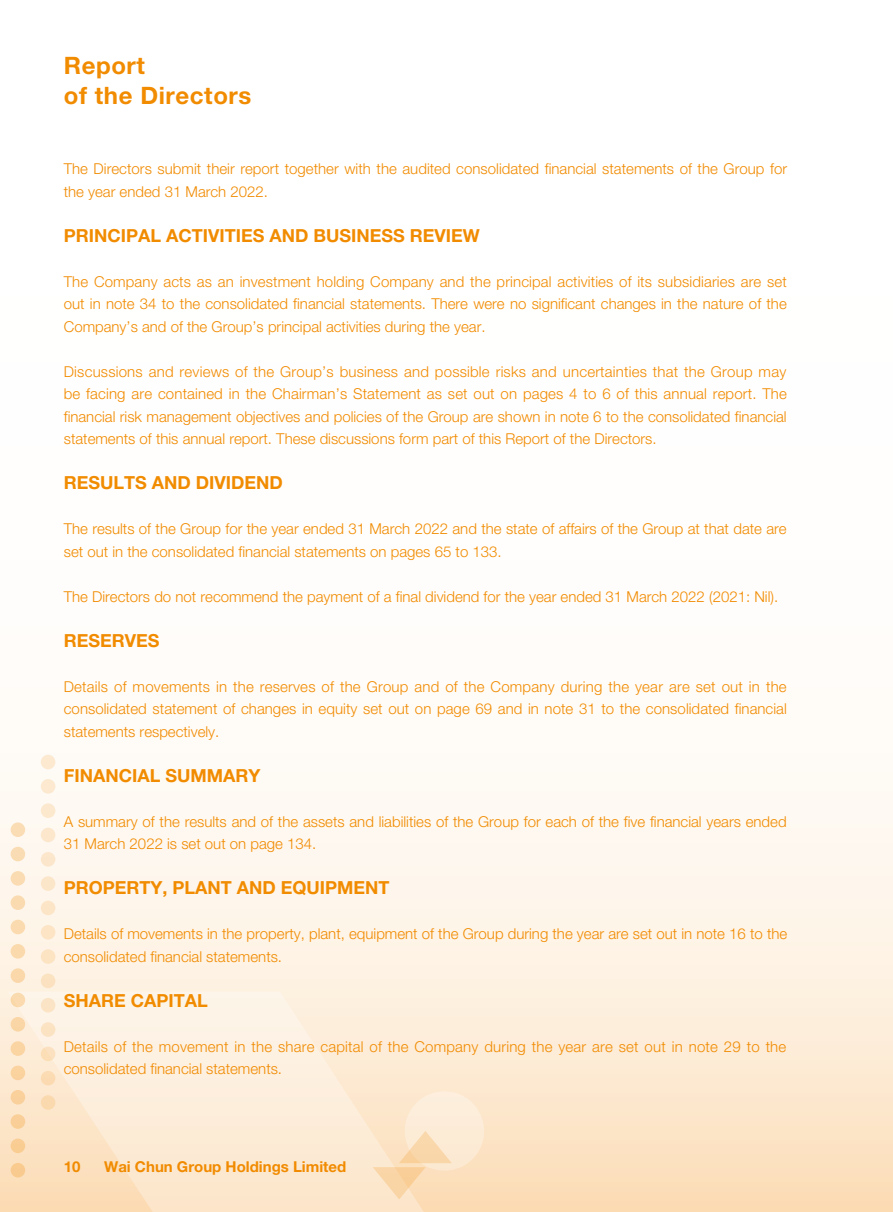
<style>
.page{position:relative;width:893px;height:1212px;background:#fff}
.page>*{position:absolute;margin:0;border:0;box-sizing:border-box;transform-origin:0 0}
.t1{font:700 24px/30px "Helvetica Neue LT Std";letter-spacing:.025em;color:#f18b00}
.t2{font:700 18px "Helvetica Neue LT Std";color:#f18b00}
.t3{font:300 15px/22.5px "Helvetica Neue LT Std";color:#f18b00}
.t4{font:700 15px "Helvetica Neue LT Std";color:#f18b00}
</style>
<div class="page">
<svg style="left:0;top:754px;width:893px;height:458px"></svg>
<svg style="left:7px;top:991px;width:437px;height:221px;background:#fcebd6"></svg>
<svg style="left:41px;top:755px;width:14px;height:355px;background:#fcebd6"></svg>
<svg style="left:11px;top:822px;width:14px;height:355px;background:#fbe2c1"></svg>
<svg style="left:373px;top:1091px;width:111px;height:108px;background:#fbe3c6"></svg>
<h1 class="t1" style="left:64px;top:50px;width:189px">Report<br>of the Directors</h1>
<p class="t3" style="left:64px;top:157px;width:725px">The Directors submit their report together with the audited consolidated financial statements of the Group for the year ended 31 March 2022.</p>
<p class="t2" style="left:64px;top:224px;width:417px">PRINCIPAL ACTIVITIES AND BUSINESS REVIEW</p>
<p class="t3" style="left:64px;top:270px;width:725px;text-align:justify">The Company acts as an investment holding Company and the principal activities of its subsidiaries are set out in note 34 to the consolidated financial statements. There were no significant changes in the nature of the Company’s and of the Group’s principal activities during the year.</p>
<p class="t3" style="left:64px;top:360px;width:725px;text-align:justify">Discussions and reviews of the Group’s business and possible risks and uncertainties that the Group may be facing are contained in the Chairman’s Statement as set out on pages 4 to 6 of this annual report. The financial risk management objectives and policies of the Group are shown in note 6 to the consolidated financial statements of this annual report. These discussions form part of this Report of the Directors.</p>
<p class="t2" style="left:64px;top:471px;width:221px">RESULTS AND DIVIDEND</p>
<p class="t3" style="left:64px;top:517px;width:724px">The results of the Group for the year ended 31 March 2022 and the state of affairs of the Group at that date are set out in the consolidated financial statements on pages 65 to 133.</p>
<p class="t3" style="left:64px;top:585px;width:716px">The Directors do not recommend the payment of a final dividend for the year ended 31 March 2022 (2021: Nil).</p>
<p class="t2" style="left:64px;top:629px;width:97px">RESERVES</p>
<p class="t3" style="left:64px;top:675px;width:725px;text-align:justify">Details of movements in the reserves of the Group and of the Company during the year are set out in the consolidated statement of changes in equity set out on page 69 and in note 31 to the consolidated financial statements respectively.</p>
<p class="t2" style="left:64px;top:764px;width:198px">FINANCIAL SUMMARY</p>
<p class="t3" style="left:64px;top:810px;width:724px">A summary of the results and of the assets and liabilities of the Group for each of the five financial years ended<br>31 March 2022 is set out on page 134.</p>
<p class="t2" style="left:64px;top:876px;width:327px">PROPERTY, PLANT AND EQUIPMENT</p>
<p class="t3" style="left:64px;top:922px;width:725px">Details of movements in the property, plant, equipment of the Group during the year are set out in note 16 to the consolidated financial statements.</p>
<p class="t2" style="left:64px;top:989px;width:146px">SHARE CAPITAL</p>
<p class="t3" style="left:64px;top:1035px;width:724px">Details of the movement in the share capital of the Company during the year are set out in note 29 to the consolidated financial statements.</p>
<p class="t4" style="left:64px;top:1157px;width:18px">10</p>
<p class="t4" style="left:104px;top:1157px;width:244px">Wai Chun Group Holdings Limited</p>
</div>
